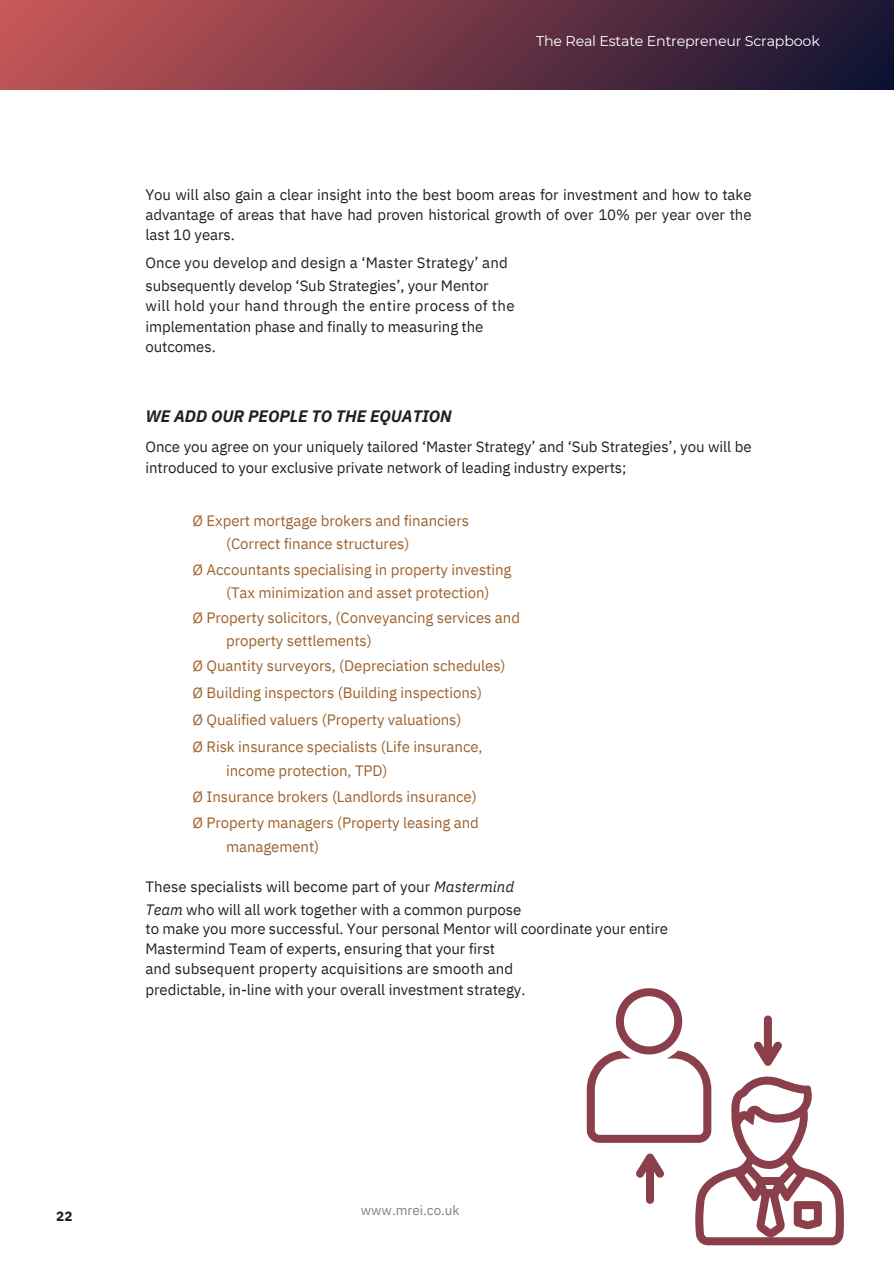
<style>
.page{position:relative;width:894px;height:1264px;background:#fff}
.page>*{position:absolute;margin:0;border:0;box-sizing:border-box;transform-origin:0 0}
.t1{font:italic 700 16.5px "IBM Plex Sans";letter-spacing:-.005em;color:#231f20}
.t2{font:15px/20.2px "IBM Plex Sans";letter-spacing:-.005em;color:#231f20}
.t3{font:15px/27px "IBM Plex Sans";letter-spacing:-.005em;color:#9d622e}
.t4{font:14.25px "Montserrat";letter-spacing:-.015em;color:#fff}
.t5{font:13.5px "IBM Plex Sans";color:#808285}
.t6{font:700 13.5px "IBM Plex Sans";color:#231f20}
.s1{font-style:italic}
</style>
<div class="page">
<div style="left:0;top:0;width:893px;height:89px;background:linear-gradient(to right,#c85757,#171533)"></div>
<svg style="left:586px;top:988px;width:258px;height:257px"></svg>
<p class="t4" style="left:536px;top:33px;width:285px">The Real Estate Entrepreneur Scrapbook</p>
<p class="t2" style="left:145px;top:184px;width:607px;text-align:justify">You will also gain a clear insight into the best boom areas for investment and how to take advantage of areas that have had proven historical growth of over 10% per year over the last 10 years.</p>
<p class="t2" style="left:145px;top:251px;width:363px;line-height:22.5px">Once you develop and design a ‘Master Strategy’ and subsequently develop ‘Sub Strategies’, your Mentor</p>
<p class="t2" style="left:145px;top:295px;width:370px">will hold your hand through the entire process of the implementation phase and finally to measuring the outcomes.</p>
<p class="t1" style="left:145px;top:405px;width:308px">WE ADD OUR PEOPLE TO THE EQUATION</p>
<h1 class="t2" style="left:145px;top:437px;width:607px">Once you agree on your uniquely tailored ‘Master Strategy’ and ‘Sub Strategies’, you will be introduced to your exclusive private network of leading industry experts;</h1>
<h2 class="t3" style="left:192px;top:507px;width:278px">Ø Expert mortgage brokers and financiers</h2>
<h2 class="t3" style="left:226px;top:530px;width:185px">(Correct finance structures)</h2>
<h2 class="t3" style="left:192px;top:555px;width:320px">Ø Accountants specialising in property investing</h2>
<h2 class="t3" style="left:226px;top:578px;width:265px">(Tax minimization and asset protection)</h2>
<h2 class="t3" style="left:192px;top:604px;width:329px">Ø Property solicitors, (Conveyancing services and</h2>
<h2 class="t3" style="left:226px;top:627px;width:147px">property settlements)</h2>
<h2 class="t3" style="left:192px;top:652px;width:314px">Ø Quantity surveyors, (Depreciation schedules)<br>Ø Building inspectors (Building inspections)<br>Ø Qualified valuers (Property valuations)<br>Ø Risk insurance specialists (Life insurance,</h2>
<h2 class="t3" style="left:226px;top:756px;width:163px">income protection, TPD)</h2>
<h2 class="t3" style="left:192px;top:783px;width:288px;line-height:25.8px">Ø Insurance brokers (Landlords insurance)<br>Ø Property managers (Property leasing and</h2>
<h2 class="t3" style="left:226px;top:833px;width:95px">management)</h2>
<h2 class="t2" style="left:145px;top:875px;width:377px;line-height:22.5px">These specialists will become part of your <span class="s1">Mastermind<br>Team</span> who will all work together with a common purpose</h2>
<h2 class="t2" style="left:145px;top:918px;width:524px">to make you more successful. Your personal Mentor will coordinate your entire<br>Mastermind Team of experts, ensuring that your first<br>and subsequent property acquisitions are smooth and</h2>
<h2 class="t2" style="left:145px;top:978px;width:381px">predictable, in-line with your overall investment strategy.</h2>
<p class="t6" style="left:56px;top:1206px;width:18px">22</p>
<h2 class="t5" style="left:361px;top:1200px;width:100px">www.mrei.co.uk</h2>
</div>
